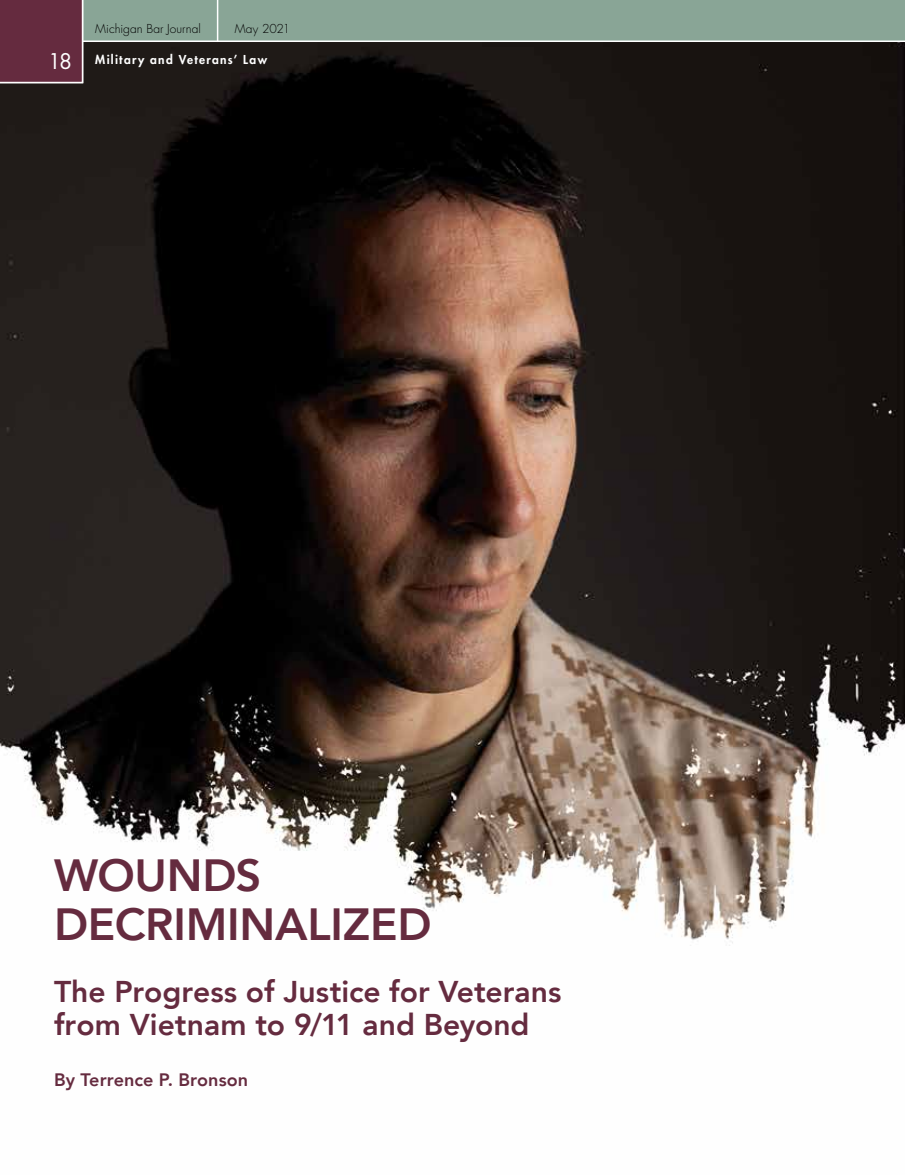
<style>
.page{position:relative;width:905px;height:1175px;background:#fff}
.page>*{position:absolute;margin:0;border:0;box-sizing:border-box;transform-origin:0 0}
.t1{font:800 45px/49.5px "Avenir";letter-spacing:-.005em;color:#652b3f}
.t2{font:800 30px/33px "Avenir";color:#652b3f}
.t3{font:800 18px "Avenir";letter-spacing:.005em;color:#652b3f}
.t4{font:300 12px "Futura";color:#000}
.t5{font:800 12px "Futura";letter-spacing:.105em;color:#fff}
.s1{font-weight:400;font-size:21px}
</style>
<div class="page">
<img style="left:0;top:84px;width:904px;height:862px">
<svg style="left:0;top:0;width:904px;height:84px;background:#555a54"></svg>
<p class="t4" style="left:95px;top:21px;width:107px">Michigan Bar Journal</p>
<p class="t4" style="left:235px;top:21px;width:57px">May 2021</p>
<p class="t5" style="left:48px;top:51px;width:220px"><span class="s1">18</span> Military and Veterans’ Law</p>
<h1 class="t1" style="left:54px;top:850px;width:379px">WOUNDS<br>DECRIMINALIZED</h1>
<p class="t2" style="left:54px;top:975px;width:509px">The Progress of Justice for Veterans from Vietnam to 9/11 and Beyond</p>
<p class="t3" style="left:54px;top:1066px;width:196px">By Terrence P. Bronson</p>
</div>
